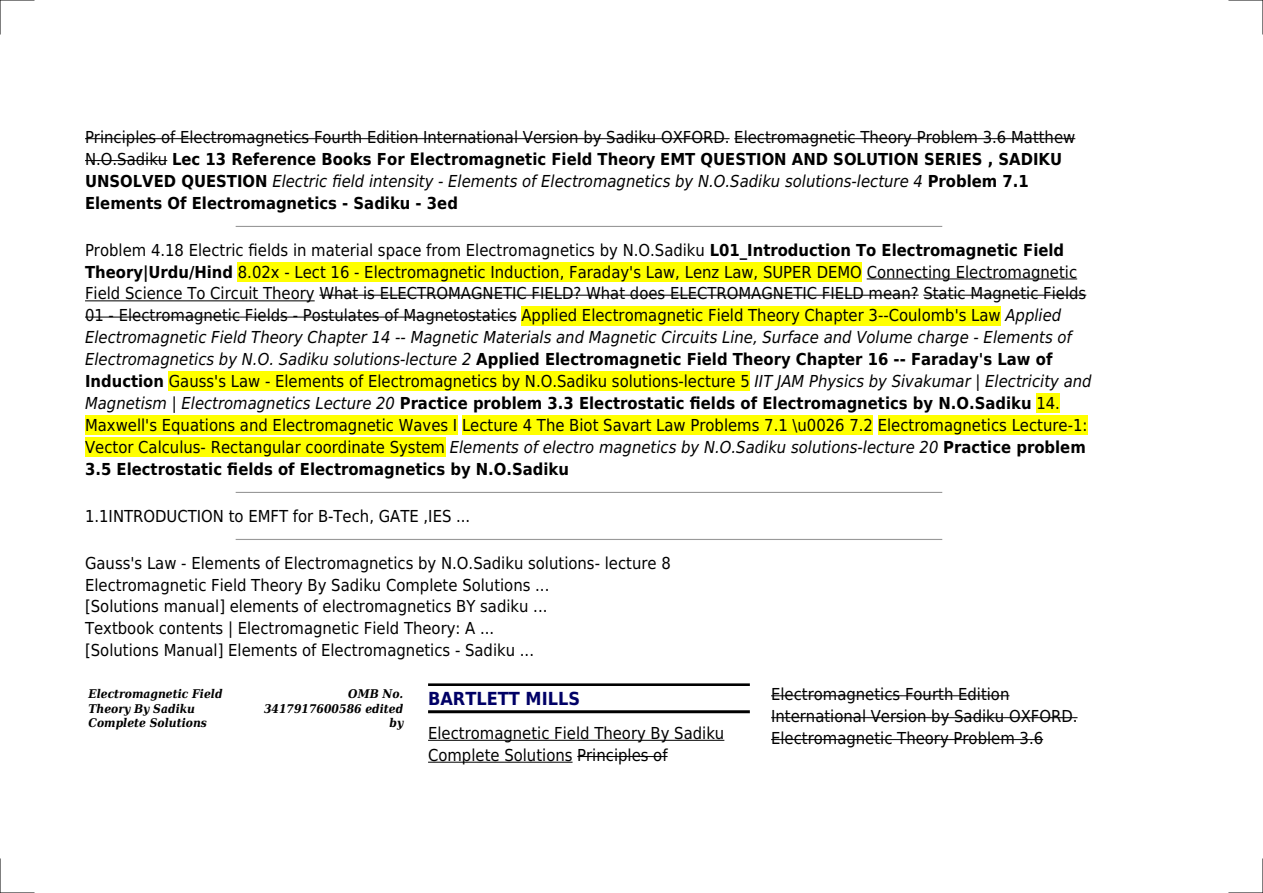
<style>
.page{position:relative;width:1263px;height:893px;background:#fff}
.page>*{position:absolute;margin:0;border:0;box-sizing:border-box;transform-origin:0 0}
.t1{font:700 18px "DejaVu Sans Condensed";color:#006}
.t2{font:16.5px/21.9px "DejaVu Sans Condensed";color:#000}
.t3{font:700 16.5px/21.9px "DejaVu Sans Condensed";color:#000}
.t4{font:italic 700 12px/14.4px "DejaVu Serif Condensed";color:#000}
.s1{font-weight:400}
.s2{font-weight:400;font-style:italic}
.s3{font-weight:700}
.s4{font-style:italic}
</style>
<div class="page">
<hr style="left:85px;top:138px;width:645px;height:1px;background:#000">
<hr style="left:734px;top:138px;width:341px;height:1px;background:#000">
<hr style="left:85px;top:160px;width:82px;height:1px;background:#000">
<hr style="left:236px;top:226px;width:706px;height:1px;background:#999">
<div style="left:238px;top:262px;width:624px;height:19px;background:#ff0"></div>
<hr style="left:867px;top:279px;width:210px;height:1px;background:#000">
<hr style="left:85px;top:300px;width:230px;height:1px;background:#000">
<hr style="left:319px;top:295px;width:600px;height:1px;background:#000">
<hr style="left:923px;top:295px;width:163px;height:1px;background:#000">
<hr style="left:85px;top:317px;width:432px;height:1px;background:#000">
<div style="left:521px;top:306px;width:480px;height:19px;background:#ff0"></div>
<div style="left:169px;top:372px;width:581px;height:19px;background:#ff0"></div>
<div style="left:1036px;top:394px;width:24px;height:19px;background:#ff0"></div>
<div style="left:85px;top:415px;width:372px;height:20px;background:#ff0"></div>
<div style="left:462px;top:415px;width:411px;height:20px;background:#ff0"></div>
<div style="left:878px;top:415px;width:209px;height:20px;background:#ff0"></div>
<div style="left:85px;top:437px;width:360px;height:20px;background:#ff0"></div>
<hr style="left:236px;top:492px;width:706px;height:1px;background:#999">
<hr style="left:236px;top:539px;width:706px;height:1px;background:#999">
<hr style="left:428px;top:683px;width:322px;height:3px;background:#000">
<hr style="left:428px;top:710px;width:322px;height:3px;background:#000">
<hr style="left:428px;top:740px;width:296px;height:1px;background:#000">
<hr style="left:428px;top:762px;width:144px;height:1px;background:#000">
<hr style="left:577px;top:756px;width:91px;height:1px;background:#000">
<hr style="left:771px;top:695px;width:238px;height:1px;background:#000">
<hr style="left:771px;top:717px;width:306px;height:1px;background:#000">
<hr style="left:771px;top:739px;width:272px;height:1px;background:#000">
<hr style="left:0;top:0;width:34px;height:1px;background:#000">
<hr style="left:1229px;top:0;width:34px;height:1px;background:#000">
<hr style="left:0;top:892px;width:34px;height:1px;background:#000">
<hr style="left:1229px;top:892px;width:34px;height:1px;background:#000">
<hr style="left:0;top:0;width:1px;height:34px;background:#000">
<hr style="left:0;top:859px;width:1px;height:34px;background:#000">
<hr style="left:1262px;top:0;width:1px;height:34px;background:#000">
<hr style="left:1262px;top:859px;width:1px;height:34px;background:#000">
<p class="t3" style="left:85px;top:126px;width:992px"><span class="s1">Principles of Electromagnetics Fourth Edition International Version by Sadiku OXFORD. Electromagnetic Theory Problem 3.6 Matthew N.O.Sadiku</span> Lec 13 Reference Books For Electromagnetic Field Theory EMT QUESTION AND SOLUTION SERIES , SADIKU UNSOLVED QUESTION <span class="s2">Electric field intensity - Elements of Electromagnetics by N.O.Sadiku solutions-lecture 4</span> Problem 7.1<br>Elements Of Electromagnetics - Sadiku - 3ed</p>
<p class="t2" style="left:85px;top:239px;width:1008px">Problem 4.18 Electric fields in material space from Electromagnetics by N.O.Sadiku <span class="s3">L01_Introduction To Electromagnetic Field Theory|Urdu/Hind</span> 8.02x - Lect 16 - Electromagnetic Induction, Faraday's Law, Lenz Law, SUPER DEMO Connecting Electromagnetic Field Science To Circuit Theory What is ELECTROMAGNETIC FIELD? What does ELECTROMAGNETIC FIELD mean? Static Magnetic Fields 01 - Electromagnetic Fields - Postulates of Magnetostatics Applied Electromagnetic Field Theory Chapter 3--Coulomb's Law <span class="s4">Applied Electromagnetic Field Theory Chapter 14 -- Magnetic Materials and Magnetic Circuits Line, Surface and Volume charge - Elements of Electromagnetics by N.O. Sadiku solutions-lecture 2</span> <span class="s3">Applied Electromagnetic Field Theory Chapter 16 -- Faraday's Law of Induction</span> Gauss's Law - Elements of Electromagnetics by N.O.Sadiku solutions-lecture 5 <span class="s4">IIT JAM Physics by Sivakumar | Electricity and Magnetism | Electromagnetics Lecture 20</span> <span class="s3">Practice problem 3.3 Electrostatic fields of Electromagnetics by N.O.Sadiku</span> 14.<br>Maxwell's Equations and Electromagnetic Waves I Lecture 4 The Biot Savart Law Problems 7.1 \u0026 7.2 Electromagnetics Lecture-1:<br>Vector Calculus- Rectangular coordinate System <span class="s4">Elements of electro magnetics by N.O.Sadiku solutions-lecture 20</span> <span class="s3">Practice problem 3.5 Electrostatic fields of Electromagnetics by N.O.Sadiku</span></p>
<p class="t2" style="left:85px;top:505px;width:387px">1.1INTRODUCTION to EMFT for B-Tech, GATE ,IES ...</p>
<p class="t2" style="left:85px;top:552px;width:587px">Gauss's Law - Elements of Electromagnetics by N.O.Sadiku solutions- lecture 8<br>Electromagnetic Field Theory By Sadiku Complete Solutions ...<br>[Solutions manual] elements of electromagnetics BY sadiku ...<br>Textbook contents | Electromagnetic Field Theory: A ...<br>[Solutions Manual] Elements of Electromagnetics - Sadiku ...</p>
<p class="t4" style="left:88px;top:687px;width:136px">Electromagnetic Field<br>Theory By Sadiku<br>Complete Solutions</p>
<p class="t4" style="left:264px;top:687px;width:141px;text-align:right">OMB No.<br>3417917600586 edited by</p>
<p class="t1" style="left:428px;top:688px;width:153px">BARTLETT MILLS</p>
<p class="t2" style="left:428px;top:722px;width:298px">Electromagnetic Field Theory By Sadiku<br>Complete Solutions Principles of</p>
<p class="t2" style="left:771px;top:683px;width:308px">Electromagnetics Fourth Edition<br>International Version by Sadiku OXFORD.<br>Electromagnetic Theory Problem 3.6</p>
</div>
